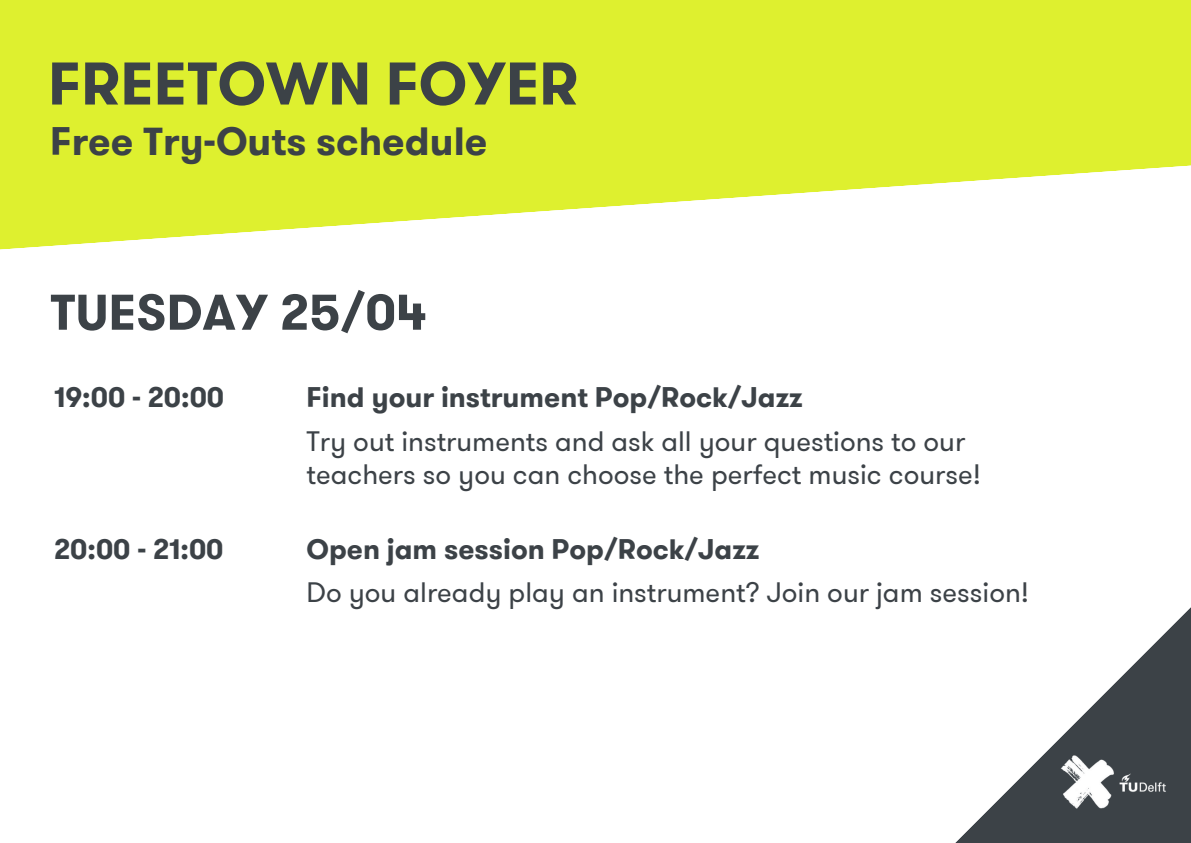
<style>
.page{position:relative;width:1191px;height:843px;background:#fff}
.page>*{position:absolute;margin:0;border:0;box-sizing:border-box;transform-origin:0 0}
.t1{font:700 60px "GT Walsheim";color:#3c4247}
.t2{font:700 50px "GT Walsheim";color:#3c4247}
.t3{font:700 39.3px "GT Walsheim";color:#3c4247}
.t4{font:28px/33px "GT Walsheim";color:#3c4247}
.t5{font:700 28px "GT Walsheim";color:#3c4247}
</style>
<div class="page">
<svg style="left:0;top:0;width:1190px;height:250px;fill:#def02f"></svg>
<svg style="left:956px;top:608px;width:234px;height:234px"></svg>
<img style="left:1021px;top:719px;width:169px;height:123px">
<h1 class="t1" style="left:48px;top:41px;width:532px">FREETOWN FOYER</h1>
<h3 class="t3" style="left:50px;top:113px;width:439px">Free Try-Outs schedule</h3>
<h2 class="t2" style="left:50px;top:277px;width:378px">TUESDAY 25/04</h2>
<p class="t5" style="left:54px;top:377px;width:171px">19:00 - 20:00</p>
<p class="t5" style="left:306px;top:377px;width:497px">Find your instrument Pop/Rock/Jazz</p>
<p class="t4" style="left:306px;top:424px;width:676px">Try out instruments and ask all your questions to our teachers so you can choose the perfect music course!</p>
<p class="t5" style="left:54px;top:529px;width:171px">20:00 - 21:00</p>
<p class="t5" style="left:306px;top:529px;width:454px">Open jam session Pop/Rock/Jazz</p>
<p class="t4" style="left:306px;top:576px;width:724px">Do you already play an instrument? Join our jam session!</p>
</div>
